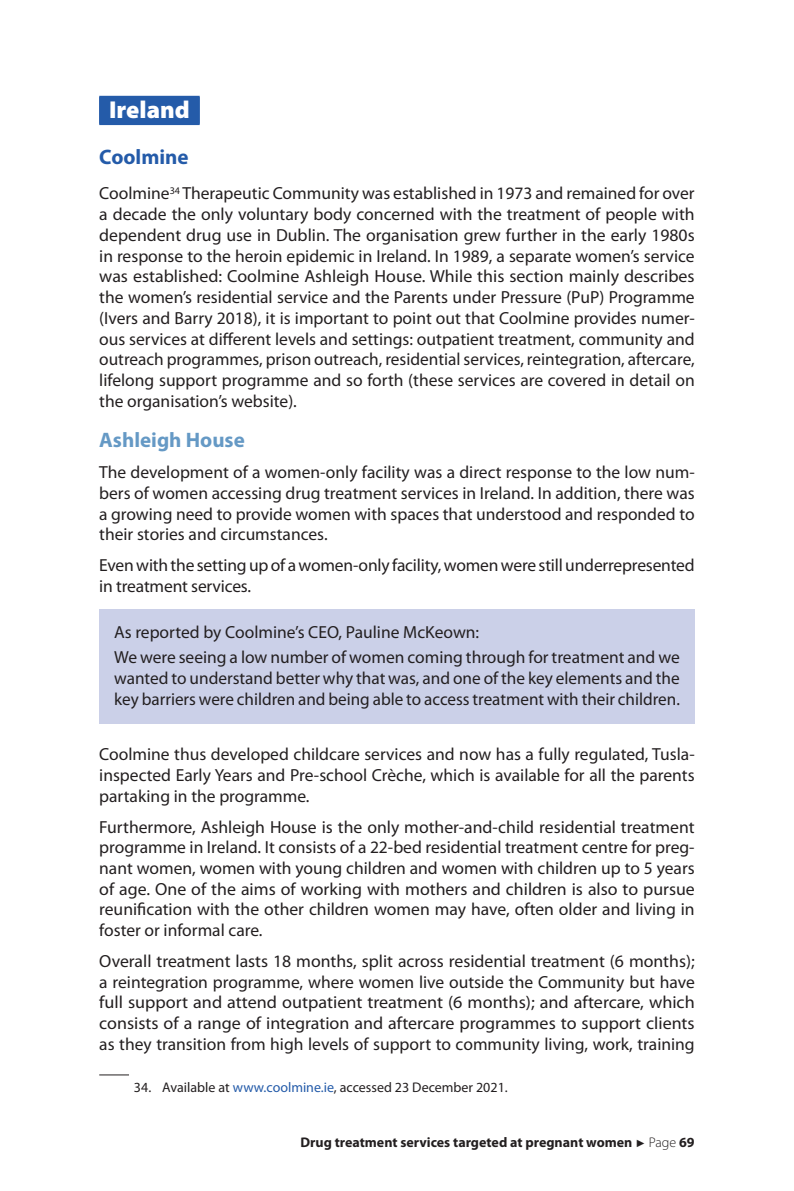
<style>
.page{position:relative;width:794px;height:1191px;background:#fff}
.page>*{position:absolute;margin:0;border:0;box-sizing:border-box;transform-origin:0 0}
.t1{font:900 24.5px "Myriad Pro";color:#fff}
.t2{font:700 21px "Myriad Pro";color:#6599c5}
.t3{font:700 21px "Myriad Pro";color:#245ba9}
.t4{font:17.5px/20.7px "Myriad Pro";color:#231f20;text-align:justify}
.t5{font:14px "Myriad Pro";color:#231f20}
.t6{font:700 14px "Myriad Pro";color:#231f20}
.s1{color:#245ba9}
.s2{font-family:"Arial";font-weight:400;font-size:10.5px}
.s3{font-weight:300}
</style>
<div class="page">
<div style="left:99px;top:97px;width:101px;height:28px;background:#245ba9"></div>
<div style="left:99px;top:96px;width:101px;height:28px;background:#245ba9"></div>
<div style="left:99px;top:610px;width:595px;height:47px;background:#cbd0e8"></div>
<div style="left:99px;top:635px;width:595px;height:89px;background:#cbd0e8"></div>
<hr style="left:99px;top:1074px;width:30px;height:1px;background:#231f20">
<h1 class="t1" style="left:109px;top:93px;width:82px">Ireland</h1>
<p class="t3" style="left:99px;top:143px;width:91px">Coolmine</p>
<p class="t4" style="left:99px;top:183px;width:597px">Coolmine<sup>34</sup> Therapeutic Community was established in 1973 and remained for over a decade the only voluntary body concerned with the treatment of people with dependent drug use in Dublin. The organisation grew further in the early 1980s in response to the heroin epidemic in Ireland. In 1989, a separate women’s service was established: Coolmine Ashleigh House. While this section mainly describes the women’s residential service and the Parents under Pressure (PuP) Programme (Ivers and Barry 2018), it is important to point out that Coolmine provides numer&shy;ous services at different levels and settings: outpatient treatment, community and outreach programmes, prison outreach, residential services, reintegration, aftercare, lifelong support programme and so forth (these services are covered in detail on the organisation’s website).</p>
<p class="t2" style="left:99px;top:426px;width:147px">Ashleigh House</p>
<p class="t4" style="left:99px;top:461px;width:597px">The development of a women-only facility was a direct response to the low num&shy;bers of women accessing drug treatment services in Ireland. In addition, there was a growing need to provide women with spaces that understood and responded to their stories and circumstances.</p>
<p class="t4" style="left:99px;top:555px;width:597px">Even with the setting up of a women-only facility, women were still underrepresented in treatment services.</p>
<p class="t4" style="left:114px;top:619px;width:567px;line-height:25.7px">As reported by Coolmine’s CEO, Pauline McKeown:<br>We were seeing a low number of women coming through for treatment and we</p>
<p class="t4" style="left:114px;top:667px;width:567px">wanted to understand better why that was, and one of the key elements and the key barriers were children and being able to access treatment with their children.</p>
<p class="t4" style="left:99px;top:744px;width:597px">Coolmine thus developed childcare services and now has a fully regulated, Tusla&shy;inspected Early Years and Pre-school Crèche, which is available for all the parents partaking in the programme.</p>
<p class="t4" style="left:99px;top:816px;width:597px">Furthermore, Ashleigh House is the only mother-and-child residential treatment programme in Ireland. It consists of a 22-bed residential treatment centre for preg&shy;nant women, women with young children and women with children up to 5 years of age. One of the aims of working with mothers and children is also to pursue reunification with the other children women may have, often older and living in foster or informal care.</p>
<p class="t4" style="left:99px;top:950px;width:597px">Overall treatment lasts 18 months, split across residential treatment (6 months); a reintegration programme, where women live outside the Community but have full support and attend outpatient treatment (6 months); and aftercare, which consists of a range of integration and aftercare programmes to support clients as they transition from high levels of support to community living, work, training</p>
<p class="t5" style="left:134px;top:1078px;width:375px">34. Available at <span class="s1">www.coolmine.ie</span>, accessed 23 December 2021.</p>
<p class="t6" style="left:300px;top:1132px;width:396px">Drug treatment services targeted at pregnant women <span class="s2">►</span> <span class="s3">Page</span> 69</p>
</div>
